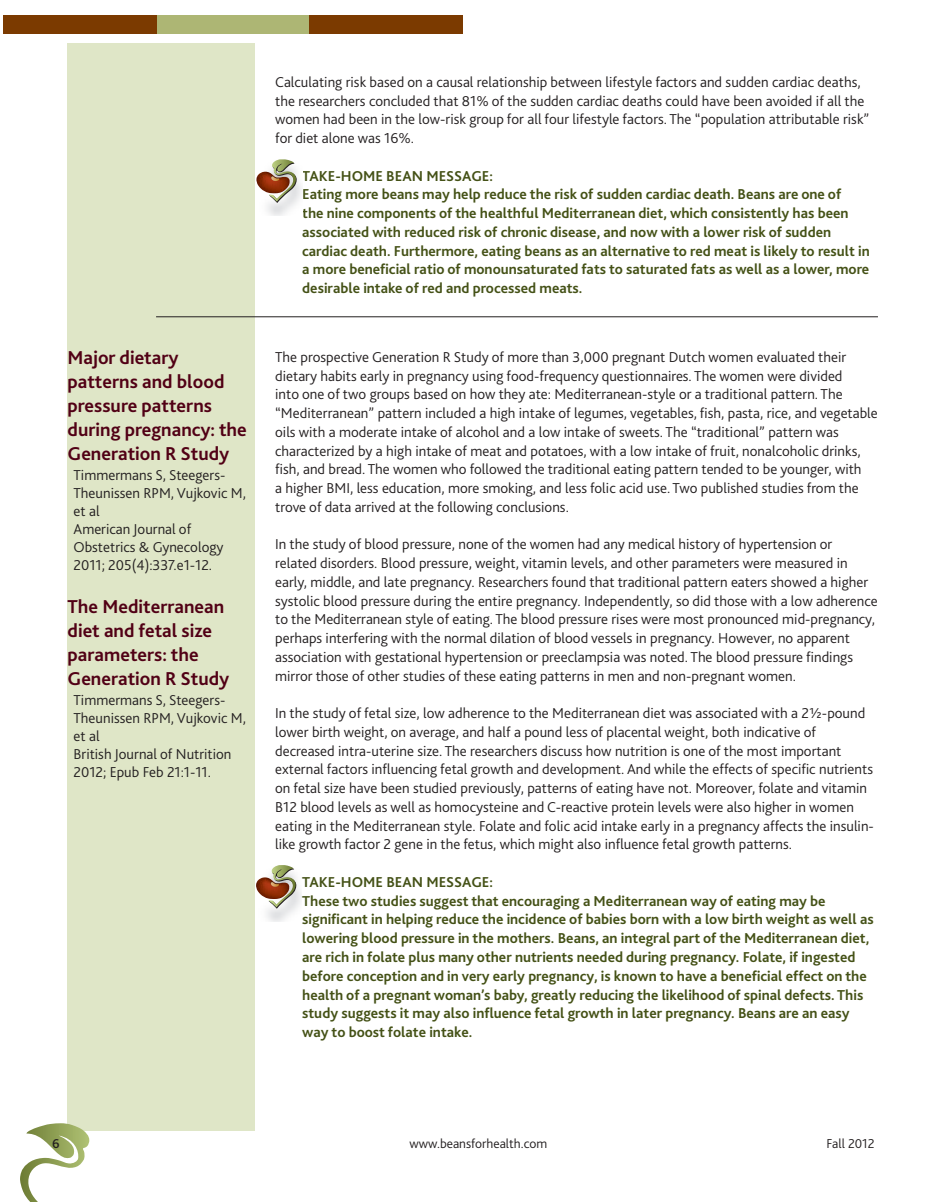
<style>
.page{position:relative;width:932px;height:1202px;background:#fff}
.page>*{position:absolute;margin:0;border:0;box-sizing:border-box;transform-origin:0 0}
.t1{font:700 19.5px/24px "Bliss 2";color:#510015}
.t2{font:300 15px/18.8px "Bliss 2";color:#231f20}
.t3{font:700 15px/18.8px "Bliss 2";color:#445116}
.t4{font:300 13.5px "Bliss 2";color:#231f20}
.t5{font:500 13.5px "Bliss 2";color:#231f20}
</style>
<div class="page">
<div style="left:68px;top:43px;width:187px;height:1087px;background:#dfe6c7"></div>
<svg style="left:20px;top:1123px;width:69px;height:79px"></svg>
<div style="left:156px;top:15px;width:153px;height:19px;background:#adb674"></div>
<div style="left:309px;top:15px;width:153px;height:19px;background:#7b3a00"></div>
<div style="left:3px;top:15px;width:153px;height:19px;background:#7b3a00"></div>
<img style="left:266px;top:883px;width:35px;height:38px">
<svg style="left:256px;top:865px;width:40px;height:43px"></svg>
<svg style="left:256px;top:159px;width:41px;height:44px"></svg>
<hr style="left:156px;top:316px;width:722px;height:1px;background:#231f20">
<h1 class="t1" style="left:68px;top:345px;width:181px">Major dietary patterns and blood pressure patterns during pregnancy: the<br>Generation R Study</h1>
<p class="t2" style="left:74px;top:465px;width:174px;line-height:18px">Timmermans S, Steegers-<br>Theunissen RPM, Vujkovic M, et al<br>American Journal of<br>Obstetrics &amp; Gynecology<br>2011; 205(4):337.e1-12.</p>
<h1 class="t1" style="left:68px;top:593px;width:163px">The Mediterranean diet and fetal size parameters: the<br>Generation R Study</h1>
<p class="t2" style="left:74px;top:690px;width:174px;line-height:18px">Timmermans S, Steegers-<br>Theunissen RPM, Vujkovic M, et al<br>British Journal of Nutrition<br>2012; Epub Feb 21:1-11.</p>
<p class="t2" style="left:275px;top:72px;width:595px">Calculating risk based on a causal relationship between lifestyle factors and sudden cardiac deaths, the researchers concluded that 81% of the sudden cardiac deaths could have been avoided if all the women had been in the low-risk group for all four lifestyle factors. The “population attributable risk” for diet alone was 16%.</p>
<p class="t3" style="left:302px;top:166px;width:569px">TAKE-HOME BEAN MESSAGE:<br>Eating more beans may help reduce the risk of sudden cardiac death. Beans are one of<br>the nine components of the healthful Mediterranean diet, which consistently has been associated with reduced risk of chronic disease, and now with a lower risk of sudden cardiac death. Furthermore, eating beans as an alternative to red meat is likely to result in a more beneficial ratio of monounsaturated fats to saturated fats as well as a lower, more desirable intake of red and processed meats.</p>
<p class="t2" style="left:275px;top:347px;width:604px">The prospective Generation R Study of more than 3,000 pregnant Dutch women evaluated their dietary habits early in pregnancy using food-frequency questionnaires. The women were divided<br>into one of two groups based on how they ate: Mediterranean-style or a traditional pattern. The “Mediterranean” pattern included a high intake of legumes, vegetables, fish, pasta, rice, and vegetable oils with a moderate intake of alcohol and a low intake of sweets. The “traditional” pattern was characterized by a high intake of meat and potatoes, with a low intake of fruit, nonalcoholic drinks, fish, and bread. The women who followed the traditional eating pattern tended to be younger, with<br>a higher BMI, less education, more smoking, and less folic acid use. Two published studies from the trove of data arrived at the following conclusions.</p>
<p class="t2" style="left:275px;top:534px;width:604px">In the study of blood pressure, none of the women had any medical history of hypertension or related disorders. Blood pressure, weight, vitamin levels, and other parameters were measured in early, middle, and late pregnancy. Researchers found that traditional pattern eaters showed a higher systolic blood pressure during the entire pregnancy. Independently, so did those with a low adherence to the Mediterranean style of eating. The blood pressure rises were most pronounced mid-pregnancy, perhaps interfering with the normal dilation of blood vessels in pregnancy. However, no apparent association with gestational hypertension or preeclampsia was noted. The blood pressure findings mirror those of other studies of these eating patterns in men and non-pregnant women.</p>
<p class="t2" style="left:275px;top:703px;width:600px">In the study of fetal size, low adherence to the Mediterranean diet was associated with a 2½-pound lower birth weight, on average, and half a pound less of placental weight, both indicative of decreased intra-uterine size. The researchers discuss how nutrition is one of the most important external factors influencing fetal growth and development. And while the effects of specific nutrients on fetal size have been studied previously, patterns of eating have not. Moreover, folate and vitamin B12 blood levels as well as homocysteine and C-reactive protein levels were also higher in women eating in the Mediterranean style. Folate and folic acid intake early in a pregnancy affects the insulin&shy;like growth factor 2 gene in the fetus, which might also influence fetal growth patterns.</p>
<p class="t3" style="left:302px;top:872px;width:573px">TAKE-HOME BEAN MESSAGE:<br>These two studies suggest that encouraging a Mediterranean way of eating may be significant in helping reduce the incidence of babies born with a low birth weight as well as lowering blood pressure in the mothers. Beans, an integral part of the Mediterranean diet, are rich in folate plus many other nutrients needed during pregnancy. Folate, if ingested before conception and in very early pregnancy, is known to have a beneficial effect on the health of a pregnant woman’s baby, greatly reducing the likelihood of spinal defects. This study suggests it may also influence fetal growth in later pregnancy. Beans are an easy way to boost folate intake.</p>
<p class="t5" style="left:52px;top:1135px;width:9px">6</p>
<p class="t4" style="left:409px;top:1135px;width:139px">www.beansforhealth.com</p>
<p class="t4" style="left:826px;top:1135px;width:50px">Fall 2012</p>
</div>
